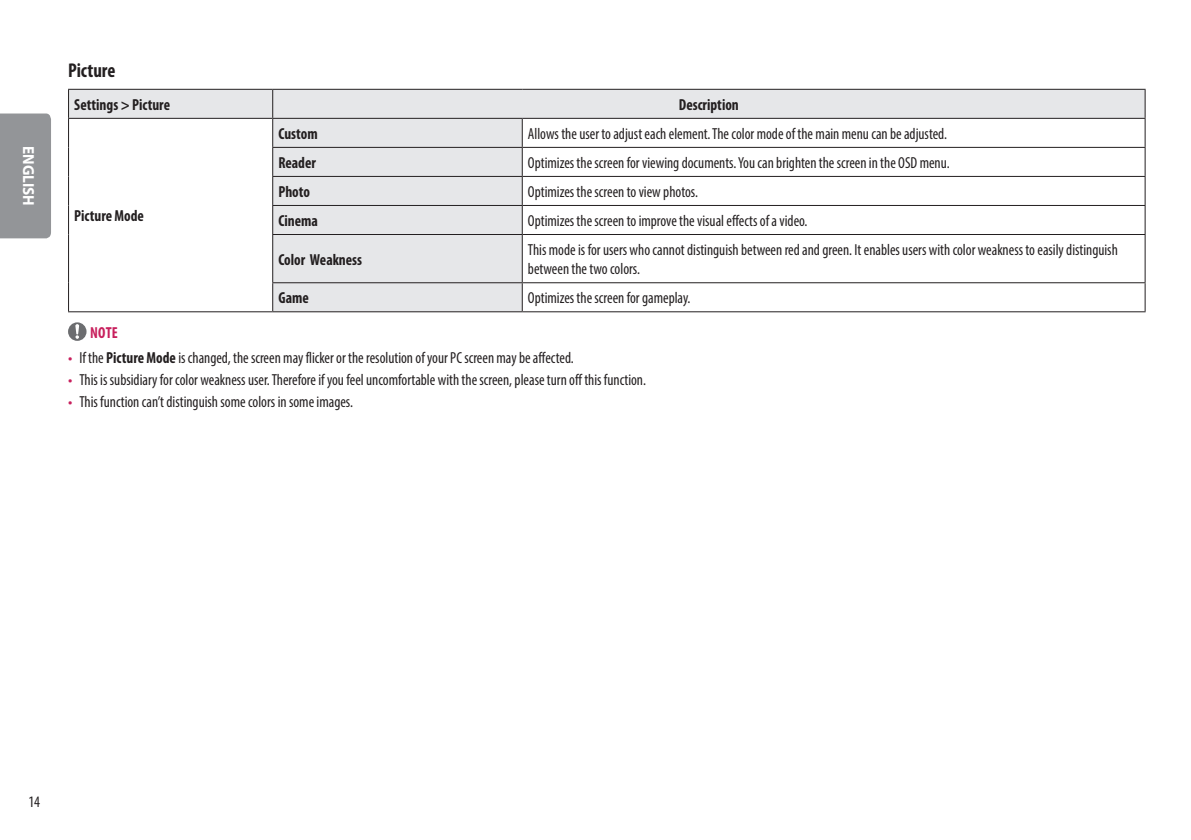
<style>
.page{position:relative;width:1191px;height:840px;background:#fff}
.page>*{position:absolute;margin:0;border:0;box-sizing:border-box;transform-origin:0 0}
.Title3{font:700 condensed 20px "Myriad Pro";color:#231f20;scale:.95 1}
.Body{font:condensed 16px/19.2px "Myriad Pro";color:#231f20;scale:.95 1}
.Body_Bold{font:700 condensed 16px "Myriad Pro";color:#231f20;scale:.95 1}
.Body_Bold_Center{font:700 condensed 16px "Myriad Pro";color:#231f20;scale:.95 1}
.t1{font:700 16px "Myriad Pro";color:#fff;scale:.95 1}
.Warning{font:700 condensed 16px "Myriad Pro";color:#c8205d;scale:.95 1}
.s1{font-family:"LG Smart";font-stretch:normal;color:#c8205d}
.s2{font-weight:700}
</style>
<div class="page">
<div style="left:0;top:113px;width:51px;height:125px;background:#939598"></div>
<div style="left:69px;top:90px;width:1075px;height:28px;background:#e6e7e9"></div>
<svg style="left:69px;top:119px;width:1075px;height:192px"></svg>
<hr style="left:273px;top:89px;width:249px;height:1px;background:#231f20">
<hr style="left:522px;top:89px;width:623px;height:1px;background:#231f20">
<hr style="left:273px;top:118px;width:249px;height:1px;background:#231f20">
<hr style="left:522px;top:118px;width:623px;height:1px;background:#231f20">
<hr style="left:272px;top:147px;width:250px;height:1px;background:#231f20">
<hr style="left:522px;top:147px;width:623px;height:1px;background:#231f20">
<hr style="left:522px;top:176px;width:623px;height:1px;background:#231f20">
<hr style="left:522px;top:205px;width:623px;height:1px;background:#231f20">
<svg style="left:522px;top:119px;width:1px;height:115px"></svg>
<svg style="left:1144px;top:90px;width:1px;height:144px"></svg>
<hr style="left:522px;top:234px;width:623px;height:1px;background:#231f20">
<hr style="left:522px;top:235px;width:1px;height:47px;background:#231f20">
<hr style="left:1144px;top:235px;width:1px;height:47px;background:#231f20">
<hr style="left:522px;top:282px;width:623px;height:1px;background:#231f20">
<svg style="left:522px;top:283px;width:1px;height:28px"></svg>
<svg style="left:1144px;top:283px;width:1px;height:28px"></svg>
<hr style="left:522px;top:311px;width:623px;height:1px;background:#231f20">
<hr style="left:272px;top:176px;width:250px;height:1px;background:#231f20">
<hr style="left:272px;top:205px;width:250px;height:1px;background:#231f20">
<hr style="left:272px;top:234px;width:250px;height:1px;background:#231f20">
<hr style="left:272px;top:282px;width:250px;height:1px;background:#231f20">
<hr style="left:273px;top:311px;width:249px;height:1px;background:#231f20">
<svg style="left:68px;top:90px;width:1px;height:144px"></svg>
<hr style="left:68px;top:234px;width:1px;height:48px;background:#231f20">
<svg style="left:68px;top:282px;width:1px;height:29px"></svg>
<hr style="left:68px;top:89px;width:205px;height:1px;background:#231f20">
<hr style="left:68px;top:118px;width:205px;height:1px;background:#231f20">
<svg style="left:272px;top:90px;width:1px;height:144px"></svg>
<hr style="left:272px;top:235px;width:1px;height:47px;background:#231f20">
<svg style="left:272px;top:283px;width:1px;height:28px"></svg>
<hr style="left:68px;top:311px;width:205px;height:1px;background:#231f20">
<svg style="left:68px;top:322px;width:18px;height:18px"></svg>
<p class="t1" style="left:39px;top:146px;width:64px;rotate:90deg">ENGLISH</p>
<p class="Title3" style="left:68px;top:58px;width:51px">Picture</p>
<p class="Body_Bold" style="left:74px;top:94px;width:102px">Settings &gt; Picture</p>
<p class="Body_Bold_Center" style="left:679px;top:94px;width:65px">Description</p>
<p class="Body_Bold" style="left:74px;top:206px;width:75px">Picture Mode</p>
<p class="Body_Bold" style="left:278px;top:123px;width:43px">Custom</p>
<p class="Body" style="left:528px;top:124px;width:443px">Allows the user to adjust each element. The color mode of the main menu can be adjusted.</p>
<p class="Body_Bold" style="left:278px;top:152px;width:41px">Reader</p>
<p class="Body" style="left:528px;top:153px;width:445px">Optimizes the screen for viewing documents. You can brighten the screen in the OSD menu.</p>
<p class="Body_Bold" style="left:278px;top:181px;width:35px">Photo</p>
<p class="Body" style="left:528px;top:182px;width:181px">Optimizes the screen to view photos.</p>
<p class="Body_Bold" style="left:278px;top:210px;width:43px">Cinema</p>
<p class="Body" style="left:528px;top:211px;width:296px">Optimizes the screen to improve the visual effects of a video.</p>
<p class="Body_Bold" style="left:278px;top:249px;width:90px">Color Weakness</p>
<p class="Body" style="left:528px;top:240px;width:622px">This mode is for users who cannot distinguish between red and green. It enables users with color weakness to easily distinguish between the two colors.</p>
<p class="Body_Bold" style="left:278px;top:288px;width:34px">Game</p>
<p class="Body" style="left:528px;top:288px;width:173px">Optimizes the screen for gameplay.</p>
<p class="Warning" style="left:90px;top:322px;width:31px">NOTE</p>
<p class="Body" style="left:68px;top:347px;width:534px"><span class="s1">•</span> If the <span class="s2">Picture Mode</span> is changed, the screen may flicker or the resolution of your PC screen may be affected.</p>
<p class="Body" style="left:68px;top:369px;width:610px"><span class="s1">•</span> This is subsidiary for color weakness user. Therefore if you feel uncomfortable with the screen, please turn off this function.</p>
<p class="Body" style="left:68px;top:391px;width:301px"><span class="s1">•</span> This function can’t distinguish some colors in some images.</p>
<p class="Body" style="left:28px;top:791px;width:14px">14</p>
</div>
